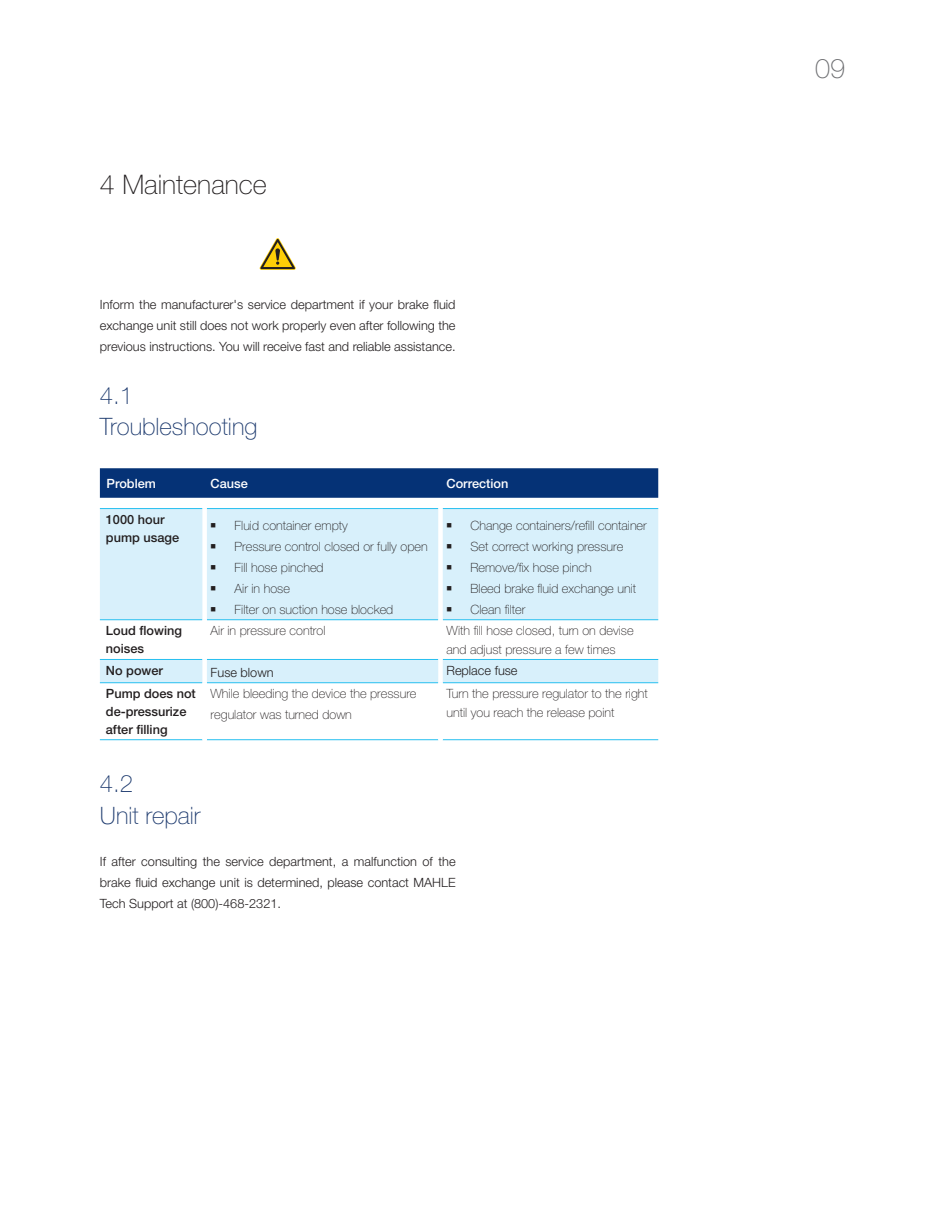
<style>
.page{position:relative;width:945px;height:1215px;background:#fff}
.page>*{position:absolute;margin:0;border:0;box-sizing:border-box;transform-origin:0 0}
.t1{font:100 27px "Helvetica Neue LT Pro";color:#231f20}
.t2{font:100 27px "Helvetica Neue LT Pro";color:#6c6d70}
.t3{font:100 24px/31.5px "Helvetica Neue LT Pro";color:#1e3b6f}
.t4{font:100 12.75px/18.8px "Helvetica Neue LT Pro";color:#231f20}
.t5{font:300 12.75px/21px "Helvetica Neue LT Pro";color:#231f20;text-align:justify}
.t6{font:500 12.75px/18px "Helvetica Neue LT Pro";color:#231f20}
.t7{font:500 12.75px "Helvetica Neue LT Pro";color:#fff}
</style>
<div class="page">
<svg style="left:260px;top:238px;width:36px;height:32px"></svg>
<div style="left:100px;top:468px;width:558px;height:30px;background:#053276"></div>
<svg style="left:100px;top:509px;width:558px;height:173px;fill:#d8f0fb"></svg>
<hr style="left:100px;top:619px;width:102px;height:1px;background:#26bff0">
<hr style="left:207px;top:619px;width:231px;height:1px;background:#26bff0">
<hr style="left:443px;top:619px;width:215px;height:1px;background:#26bff0">
<hr style="left:100px;top:659px;width:102px;height:1px;background:#26bff0">
<hr style="left:207px;top:659px;width:231px;height:1px;background:#26bff0">
<hr style="left:443px;top:659px;width:215px;height:1px;background:#26bff0">
<hr style="left:100px;top:682px;width:102px;height:1px;background:#26bff0">
<hr style="left:207px;top:682px;width:231px;height:1px;background:#26bff0">
<hr style="left:443px;top:682px;width:215px;height:1px;background:#26bff0">
<hr style="left:100px;top:739px;width:102px;height:1px;background:#26bff0">
<hr style="left:207px;top:739px;width:231px;height:1px;background:#26bff0">
<hr style="left:443px;top:739px;width:215px;height:1px;background:#26bff0">
<div style="left:202px;top:620px;width:5px;height:39px;background:#fff"></div>
<div style="left:438px;top:620px;width:5px;height:39px;background:#fff"></div>
<div style="left:202px;top:659px;width:5px;height:24px;background:#fff"></div>
<div style="left:438px;top:659px;width:5px;height:24px;background:#fff"></div>
<hr style="left:100px;top:508px;width:102px;height:1px;background:#26bff0">
<hr style="left:207px;top:508px;width:231px;height:1px;background:#26bff0">
<hr style="left:443px;top:508px;width:215px;height:1px;background:#26bff0">
<div style="left:202px;top:508px;width:5px;height:112px;background:#fff"></div>
<div style="left:438px;top:508px;width:5px;height:112px;background:#fff"></div>
<h1 class="t1" style="left:100px;top:168px;width:168px">4 Maintenance</h1>
<p class="t5" style="left:100px;top:294px;width:357px">Inform the manufacturer's service department if your brake fluid exchange unit still does not work properly even after following the previous instructions. You will receive fast and reliable assistance.</p>
<h2 class="t3" style="left:100px;top:379px;width:159px">4.1<br>Troubleshooting</h2>
<p class="t7" style="left:107px;top:475px;width:51px">Problem</p>
<p class="t7" style="left:211px;top:475px;width:39px">Cause</p>
<p class="t7" style="left:447px;top:475px;width:63px">Correction</p>
<p class="t6" style="left:106px;top:510px;width:75px">1000 hour pump usage</p>
<p class="t4" style="left:211px;top:516px;width:139px">■ Fluid container empty</p>
<p class="t4" style="left:211px;top:537px;width:219px">■ Pressure control closed or fully open</p>
<p class="t4" style="left:211px;top:558px;width:115px">■ Fill hose pinched</p>
<p class="t4" style="left:211px;top:579px;width:81px">■ Air in hose</p>
<p class="t4" style="left:211px;top:600px;width:184px">■ Filter on suction hose blocked</p>
<p class="t4" style="left:447px;top:516px;width:202px">■ Change containers/refill container</p>
<p class="t4" style="left:447px;top:537px;width:178px">■ Set correct working pressure</p>
<p class="t4" style="left:447px;top:558px;width:147px">■ Remove/fix hose pinch</p>
<p class="t4" style="left:447px;top:579px;width:191px">■ Bleed brake fluid exchange unit</p>
<p class="t4" style="left:447px;top:600px;width:80px">■ Clean filter</p>
<p class="t6" style="left:106px;top:621px;width:78px">Loud flowing noises</p>
<p class="t4" style="left:211px;top:621px;width:116px">Air in pressure control</p>
<p class="t4" style="left:447px;top:621px;width:189px">With fill hose closed, turn on devise and adjust pressure a few times</p>
<p class="t6" style="left:106px;top:661px;width:59px">No power</p>
<p class="t5" style="left:211px;top:662px;width:65px">Fuse blown</p>
<p class="t5" style="left:447px;top:659px;width:73px">Replace fuse</p>
<p class="t6" style="left:106px;top:684px;width:91px">Pump does not de-pressurize after filling</p>
<p class="t4" style="left:211px;top:683px;width:207px;line-height:21px">While bleeding the device the pressure regulator was turned down</p>
<p class="t4" style="left:447px;top:684px;width:203px">Turn the pressure regulator to the right until you reach the release point</p>
<h2 class="t3" style="left:100px;top:768px;width:102px">4.2<br>Unit repair</h2>
<p class="t5" style="left:100px;top:850px;width:357px">If after consulting the service department, a malfunction of the brake fluid exchange unit is determined, please contact MAHLE Tech Support at (800)-468-2321.</p>
<h1 class="t2" style="left:815px;top:53px;width:31px">09</h1>
</div>
